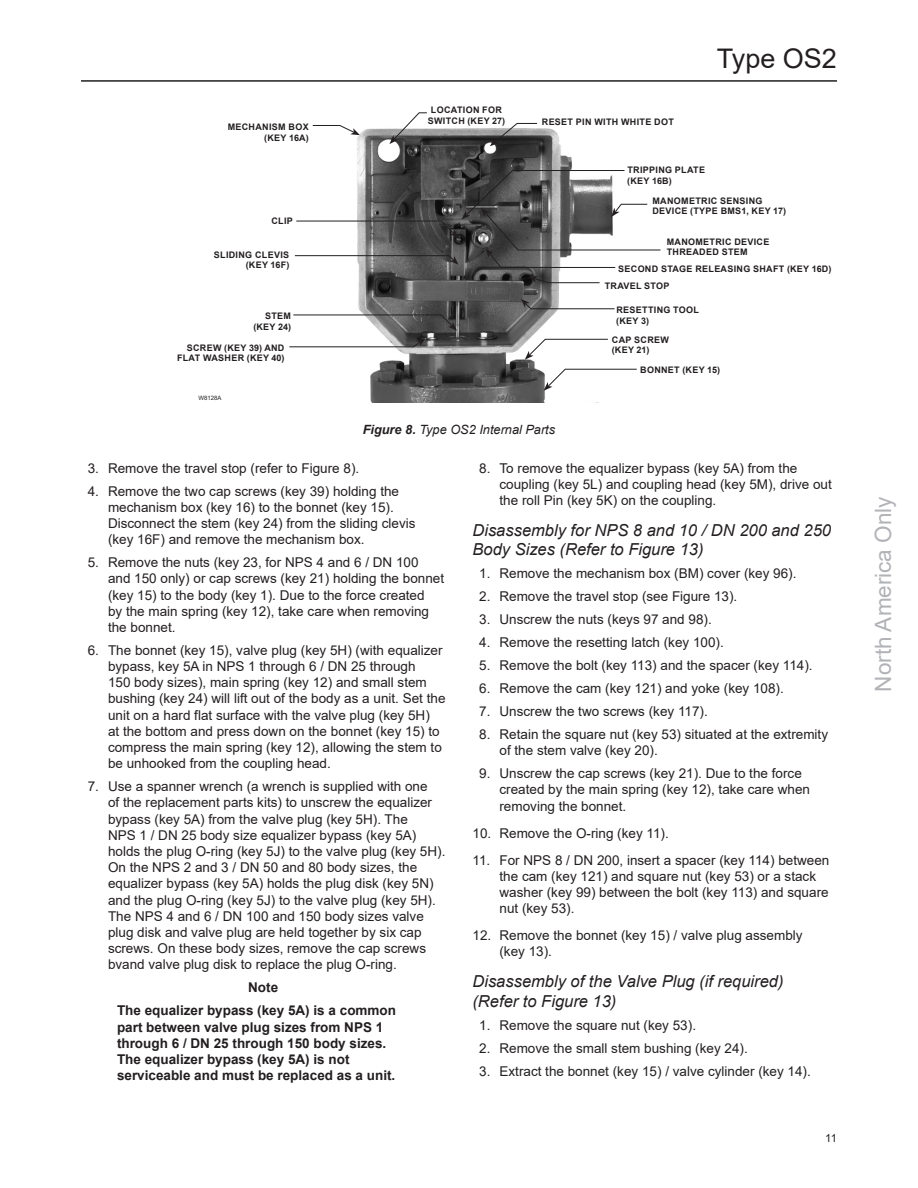
<style>
.page{position:relative;width:918px;height:1188px;background:#fff}
.page>*{position:absolute;margin:0;border:0;box-sizing:border-box;transform-origin:0 0}
.t1{font:27px "Arial";color:#231f20}
.t2{font:22.5px "Arial";color:#b2b3b7}
.Heading3{font:italic 16.5px/19.8px "Arial";color:#231f20}
.Numbered_1_digit{font:13.5px/16.2px "Arial";color:#231f20}
.Warning_caution_note{font:700 13.5px/16.2px "Arial";color:#231f20}
.Figure_TableCaption{font:italic 12.75px "Arial";color:#231f20}
.t3{font:11.25px "Arial";color:#231f20}
._6ptCaption{font:700 9px/10.8px "Arial";letter-spacing:.035em;color:#231f20;text-align:right}
.Figure_TableCaption-2{font:6px "Arial";color:#231f20}
.s1{font-weight:700}
</style>
<div class="page">
<img style="left:308px;top:122px;width:312px;height:280px">
<svg style="left:312px;top:125px;width:48px;height:10px"></svg>
<svg style="left:389px;top:112px;width:38px;height:32px"></svg>
<svg style="left:490px;top:123px;width:48px;height:23px"></svg>
<svg style="left:293px;top:314px;width:164px;height:17px"></svg>
<svg style="left:289px;top:338px;width:136px;height:9px"></svg>
<svg style="left:294px;top:170px;width:367px;height:98px"></svg>
<svg style="left:528px;top:276px;width:72px;height:7px"></svg>
<svg style="left:521px;top:299px;width:94px;height:10px"></svg>
<svg style="left:525px;top:339px;width:83px;height:21px"></svg>
<svg style="left:544px;top:369px;width:93px;height:22px"></svg>
<hr style="left:81px;top:80px;width:756px;height:2px;background:#231f20">
<p class="_6ptCaption" style="left:228px;top:121px;width:83px">MECHANISM BOX (KEY 16A)</p>
<p class="_6ptCaption" style="left:271px;top:216px;width:23px">CLIP</p>
<p class="_6ptCaption" style="left:214px;top:249px;width:77px">SLIDING CLEVIS (KEY 16F)</p>
<p class="_6ptCaption" style="left:253px;top:310px;width:39px">STEM (KEY 24)</p>
<p class="_6ptCaption" style="left:187px;top:342px;width:99px">SCREW (KEY 39) AND</p>
<p class="_6ptCaption" style="left:177px;top:353px;width:109px">FLAT WASHER (KEY 40)</p>
<p class="Figure_TableCaption-2" style="left:199px;top:393px;width:25px">W8128A</p>
<p class="_6ptCaption" style="left:428px;top:105px;width:79px;text-align:center">LOCATION FOR<br>SWITCH (KEY 27)</p>
<p class="_6ptCaption" style="left:542px;top:117px;width:133px">RESET PIN WITH WHITE DOT</p>
<h1 class="t1" style="left:717px;top:40px;width:122px">Type OS2</h1>
<p class="_6ptCaption" style="left:627px;top:165px;width:79px;text-align:left">TRIPPING PLATE (KEY 16B)</p>
<p class="_6ptCaption" style="left:652px;top:195px;width:112px">MANOMETRIC SENSING</p>
<p class="_6ptCaption" style="left:652px;top:206px;width:135px">DEVICE (TYPE BMS1, KEY 17)</p>
<p class="_6ptCaption" style="left:667px;top:236px;width:104px">MANOMETRIC DEVICE</p>
<p class="_6ptCaption" style="left:667px;top:247px;width:82px">THREADED STEM</p>
<p class="_6ptCaption" style="left:618px;top:263px;width:215px">SECOND STAGE RELEASING SHAFT (KEY 16D)</p>
<p class="_6ptCaption" style="left:605px;top:281px;width:66px">TRAVEL STOP</p>
<p class="_6ptCaption" style="left:616px;top:304px;width:84px">RESETTING TOOL</p>
<p class="_6ptCaption" style="left:616px;top:315px;width:34px">(KEY 3)</p>
<p class="_6ptCaption" style="left:612px;top:334px;width:59px">CAP SCREW</p>
<p class="_6ptCaption" style="left:612px;top:345px;width:39px">(KEY 21)</p>
<p class="_6ptCaption" style="left:640px;top:365px;width:82px">BONNET (KEY 15)</p>
<p class="Figure_TableCaption" style="left:363px;top:421px;width:194px"><span class="s1">Figure 8.</span> Type OS2 Internal Parts</p>
<p class="Numbered_1_digit" style="left:88px;top:460px;width:273px">3. Remove the travel stop (refer to Figure 8).</p>
<p class="Numbered_1_digit" style="left:108px;top:483px;width:309px;text-indent:-20px">4. Remove the two cap screws (key 39) holding the mechanism box (key 16) to the bonnet (key 15).<br>Disconnect the stem (key 24) from the sliding clevis (key 16F) and remove the mechanism box.</p>
<p class="Numbered_1_digit" style="left:108px;top:554px;width:338px;text-indent:-20px">5. Remove the nuts (key 23, for NPS 4 and 6 / DN 100 and 150 only) or cap screws (key 21) holding the bonnet (key 15) to the body (key 1). Due to the force created<br>by the main spring (key 12), take care when removing the bonnet.</p>
<p class="Numbered_1_digit" style="left:108px;top:642px;width:339px;text-indent:-20px">6. The bonnet (key 15), valve plug (key 5H) (with equalizer bypass, key 5A in NPS 1 through 6 / DN 25 through<br>150 body sizes), main spring (key 12) and small stem bushing (key 24) will lift out of the body as a unit. Set the unit on a hard flat surface with the valve plug (key 5H)<br>at the bottom and press down on the bonnet (key 15) to compress the main spring (key 12), allowing the stem to be unhooked from the coupling head.</p>
<p class="Numbered_1_digit" style="left:108px;top:778px;width:339px;text-indent:-20px">7. Use a spanner wrench (a wrench is supplied with one<br>of the replacement parts kits) to unscrew the equalizer bypass (key 5A) from the valve plug (key 5H). The<br>NPS 1 / DN 25 body size equalizer bypass (key 5A) holds the plug O-ring (key 5J) to the valve plug (key 5H).<br>On the NPS 2 and 3 / DN 50 and 80 body sizes, the equalizer bypass (key 5A) holds the plug disk (key 5N) and the plug O-ring (key 5J) to the valve plug (key 5H).<br>The NPS 4 and 6 / DN 100 and 150 body sizes valve plug disk and valve plug are held together by six cap screws. On these body sizes, remove the cap screws bvand valve plug disk to replace the plug O-ring.</p>
<p class="Warning_caution_note" style="left:248px;top:980px;width:31px">Note</p>
<p class="Warning_caution_note" style="left:117px;top:1003px;width:281px">The equalizer bypass (key 5A) is a common part between valve plug sizes from NPS 1 through 6 / DN 25 through 150 body sizes.<br>The equalizer bypass (key 5A) is not serviceable and must be replaced as a unit.</p>
<p class="Numbered_1_digit" style="left:500px;top:460px;width:334px;text-indent:-20px">8. To remove the equalizer bypass (key 5A) from the coupling (key 5L) and coupling head (key 5M), drive out the roll Pin (key 5K) on the coupling.</p>
<p class="Heading3" style="left:472px;top:520px;width:360px">Disassembly for NPS 8 and 10 / DN 200 and 250<br>Body Sizes (Refer to Figure 13)</p>
<p class="Numbered_1_digit" style="left:479px;top:565px;width:319px">1. Remove the mechanism box (BM) cover (key 96).</p>
<p class="Numbered_1_digit" style="left:479px;top:588px;width:260px">2. Remove the travel stop (see Figure 13).</p>
<p class="Numbered_1_digit" style="left:479px;top:611px;width:234px">3. Unscrew the nuts (keys 97 and 98).</p>
<p class="Numbered_1_digit" style="left:479px;top:634px;width:246px">4. Remove the resetting latch (key 100).</p>
<p class="Numbered_1_digit" style="left:479px;top:657px;width:335px">5. Remove the bolt (key 113) and the spacer (key 114).</p>
<p class="Numbered_1_digit" style="left:479px;top:680px;width:306px">6. Remove the cam (key 121) and yoke (key 108).</p>
<p class="Numbered_1_digit" style="left:479px;top:703px;width:230px">7. Unscrew the two screws (key 117).</p>
<p class="Numbered_1_digit" style="left:500px;top:726px;width:330px;text-indent:-20px">8. Retain the square nut (key 53) situated at the extremity of the stem valve (key 20).</p>
<p class="Numbered_1_digit" style="left:500px;top:765px;width:312px;text-indent:-20px">9. Unscrew the cap screws (key 21). Due to the force created by the main spring (key 12), take care when removing the bonnet.</p>
<p class="Numbered_1_digit" style="left:472px;top:825px;width:198px">10. Remove the O-ring (key 11).</p>
<p class="Numbered_1_digit" style="left:500px;top:852px;width:331px;text-indent:-27px">11. For NPS 8 / DN 200, insert a spacer (key 114) between the cam (key 121) and square nut (key 53) or a stack washer (key 99) between the bolt (key 113) and square nut (key 53).</p>
<p class="Numbered_1_digit" style="left:500px;top:927px;width:305px;text-indent:-27px">12. Remove the bonnet (key 15) / valve plug assembly (key 13).</p>
<p class="Heading3" style="left:472px;top:972px;width:313px">Disassembly of the Valve Plug (if required) (Refer to Figure 13)</p>
<p class="Numbered_1_digit" style="left:479px;top:1017px;width:218px">1. Remove the square nut (key 53).</p>
<p class="Numbered_1_digit" style="left:479px;top:1040px;width:270px">2. Remove the small stem bushing (key 24).</p>
<p class="Numbered_1_digit" style="left:479px;top:1063px;width:333px">3. Extract the bonnet (key 15) / valve cylinder (key 14).</p>
<p class="t3" style="left:825px;top:1130px;width:13px">11</p>
<h2 class="t2" style="left:868px;top:692px;width:197px;rotate:-90deg">North America Only</h2>
</div>
